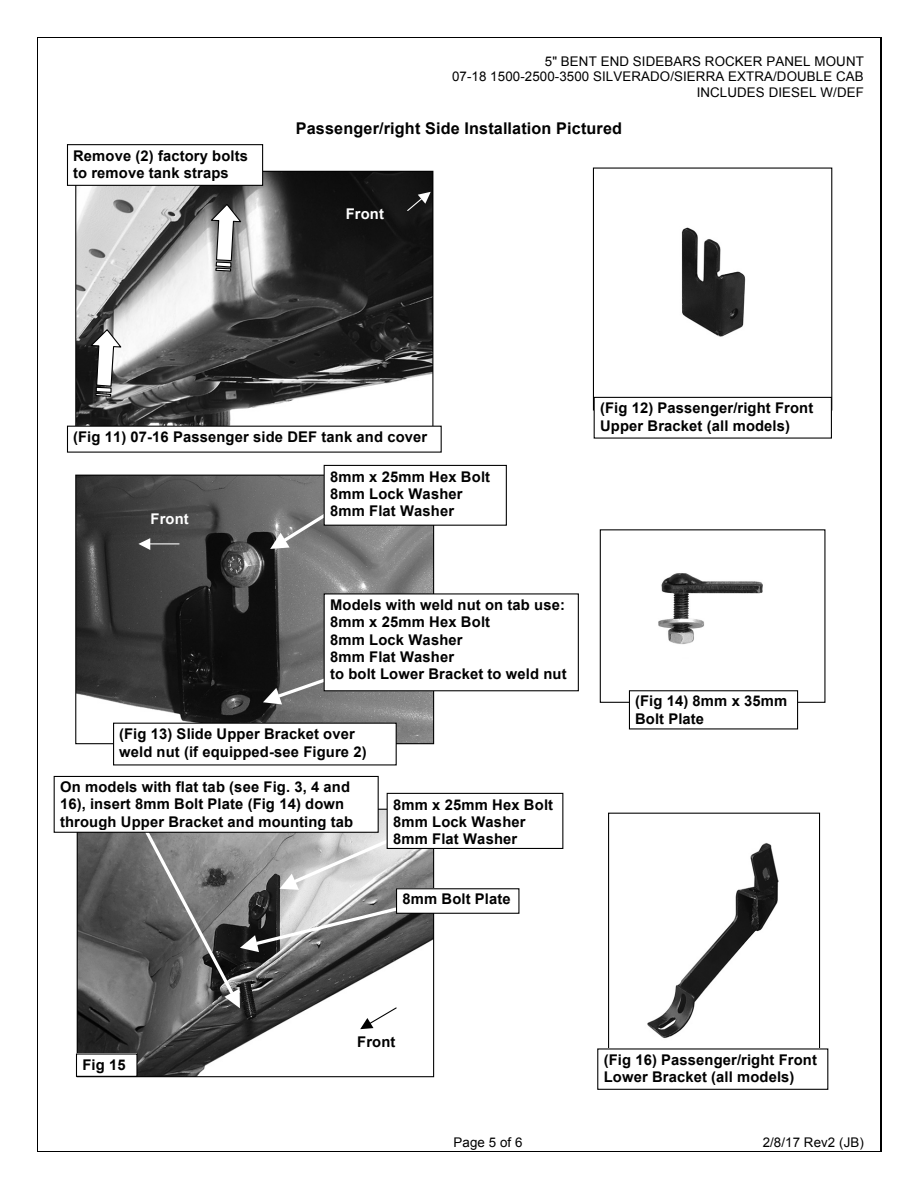
<style>
.page{position:relative;width:918px;height:1188px;background:#fff}
.page>*{position:absolute;margin:0;border:0;box-sizing:border-box;transform-origin:0 0}
.t1{font:700 16.2px "Arial";letter-spacing:.01em;color:#000}
.t2{font:700 14.7px/17.2px "Arial";letter-spacing:.01em;color:#000}
.t3{font:700 14.7px "Arial";letter-spacing:.01em;color:#fff}
.t4{font:13.35px/15.5px "Arial";letter-spacing:.01em;color:#000;text-align:right}
</style>
<div class="page">
<img style="left:77px;top:477px;width:355px;height:265px">
<svg style="left:270px;top:483px;width:105px;height:66px;background:#808080"></svg>
<svg style="left:263px;top:639px;width:172px;height:65px;background:#6a6a6a"></svg>
<img style="left:79px;top:833px;width:283px;height:242px">
<img style="left:628px;top:573px;width:171px;height:128px">
<div style="left:600px;top:529px;width:225px;height:174px;border:1px solid #000"></div>
<img style="left:647px;top:843px;width:132px;height:196px">
<div style="left:608px;top:813px;width:212px;height:250px;border:1px solid #000"></div>
<img style="left:595px;top:227px;width:235px;height:170px">
<div style="left:593px;top:168px;width:239px;height:243px;border:1px solid #000"></div>
<img style="left:77px;top:173px;width:354px;height:253px">
<div style="left:324px;top:465px;width:182px;height:60px;background:#fff"></div>
<div style="left:324px;top:465px;width:183px;height:61px;border:1px solid #000"></div>
<div style="left:113px;top:723px;width:283px;height:42px;background:#fff"></div>
<svg style="left:138px;top:538px;width:41px;height:12px"></svg>
<div style="left:324px;top:594px;width:254px;height:97px;background:#fff"></div>
<div style="left:387px;top:793px;width:176px;height:56px;border:1px solid #000"></div>
<svg style="left:131px;top:806px;width:332px;height:223px"></svg>
<div style="left:76px;top:1054px;width:61px;height:22px;background:#fff"></div>
<div style="left:76px;top:1053px;width:62px;height:24px;border:1px solid #000"></div>
<div style="left:396px;top:889px;width:123px;height:24px;background:#fff"></div>
<div style="left:396px;top:888px;width:123px;height:26px;border:1px solid #000"></div>
<div style="left:54px;top:776px;width:324px;height:56px;background:#fff"></div>
<div style="left:54px;top:776px;width:325px;height:57px;border:1px solid #000"></div>
<div style="left:629px;top:691px;width:168px;height:38px;background:#fff"></div>
<div style="left:598px;top:1049px;width:230px;height:40px;background:#fff"></div>
<div style="left:597px;top:1048px;width:231px;height:42px;border:1px solid #000"></div>
<div style="left:594px;top:397px;width:237px;height:41px;background:#fff"></div>
<div style="left:594px;top:397px;width:238px;height:42px;border:1px solid #000"></div>
<svg style="left:210px;top:203px;width:33px;height:69px"></svg>
<svg style="left:90px;top:328px;width:33px;height:69px"></svg>
<svg style="left:406px;top:192px;width:25px;height:20px"></svg>
<div style="left:67px;top:144px;width:195px;height:41px;background:#fff"></div>
<div style="left:67px;top:144px;width:196px;height:42px;border:1px solid #000"></div>
<hr style="left:37px;top:37px;width:844px;height:1px;background:#000">
<hr style="left:37px;top:38px;width:1px;height:1113px;background:#000">
<hr style="left:881px;top:38px;width:1px;height:1113px;background:#000">
<hr style="left:37px;top:1151px;width:844px;height:1px;background:#000">
<p class="t4" style="left:452px;top:53px;width:413px">5" BENT END SIDEBARS ROCKER PANEL MOUNT<br>07-18 1500-2500-3500 SILVERADO/SIERRA EXTRA/DOUBLE CAB<br>INCLUDES DIESEL W/DEF</p>
<p class="t2" style="left:73px;top:147px;width:176px;line-height:17.7px">Remove (2) factory bolts to remove tank straps</p>
<p class="t1" style="left:296px;top:119px;width:328px">Passenger/right Side Installation Pictured</p>
<p class="t3" style="left:346px;top:206px;width:40px">Front</p>
<p class="t2" style="left:73px;top:428px;width:356px">(Fig 11) 07-16 Passenger side DEF tank and cover</p>
<p class="t3" style="left:151px;top:511px;width:40px">Front</p>
<p class="t2" style="left:330px;top:468px;width:161px">8mm x 25mm Hex Bolt<br>8mm Lock Washer<br>8mm Flat Washer</p>
<p class="t2" style="left:330px;top:596px;width:238px">Models with weld nut on tab use:<br>8mm x 25mm Hex Bolt<br>8mm Lock Washer<br>8mm Flat Washer<br>to bolt Lower Bracket to weld nut</p>
<p class="t2" style="left:119px;top:725px;width:249px;line-height:17.7px">(Fig 13) Slide Upper Bracket over weld nut (if equipped-see Figure 2)</p>
<p class="t2" style="left:60px;top:778px;width:295px">On models with flat tab (see Fig. 3, 4 and<br>16), insert 8mm Bolt Plate (Fig 14) down through Upper Bracket and mounting tab</p>
<p class="t2" style="left:393px;top:796px;width:161px">8mm x 25mm Hex Bolt<br>8mm Lock Washer<br>8mm Flat Washer</p>
<p class="t2" style="left:402px;top:891px;width:110px">8mm Bolt Plate</p>
<p class="t2" style="left:600px;top:399px;width:215px;line-height:17.7px">(Fig 12) Passenger/right Front<br>Upper Bracket (all models)</p>
<p class="t2" style="left:635px;top:693px;width:154px">(Fig 14) 8mm x 35mm<br>Bolt Plate</p>
<p class="t2" style="left:82px;top:1056px;width:45px">Fig 15</p>
<p class="t2" style="left:357px;top:1033px;width:40px">Front</p>
<p class="t2" style="left:604px;top:1051px;width:215px">(Fig 16) Passenger/right Front<br>Lower Bracket (all models)</p>
<p class="t4" style="left:454px;top:1135px;width:70px">Page 5 of 6</p>
<p class="t4" style="left:763px;top:1135px;width:103px">2/8/17 Rev2 (JB)</p>
</div>
